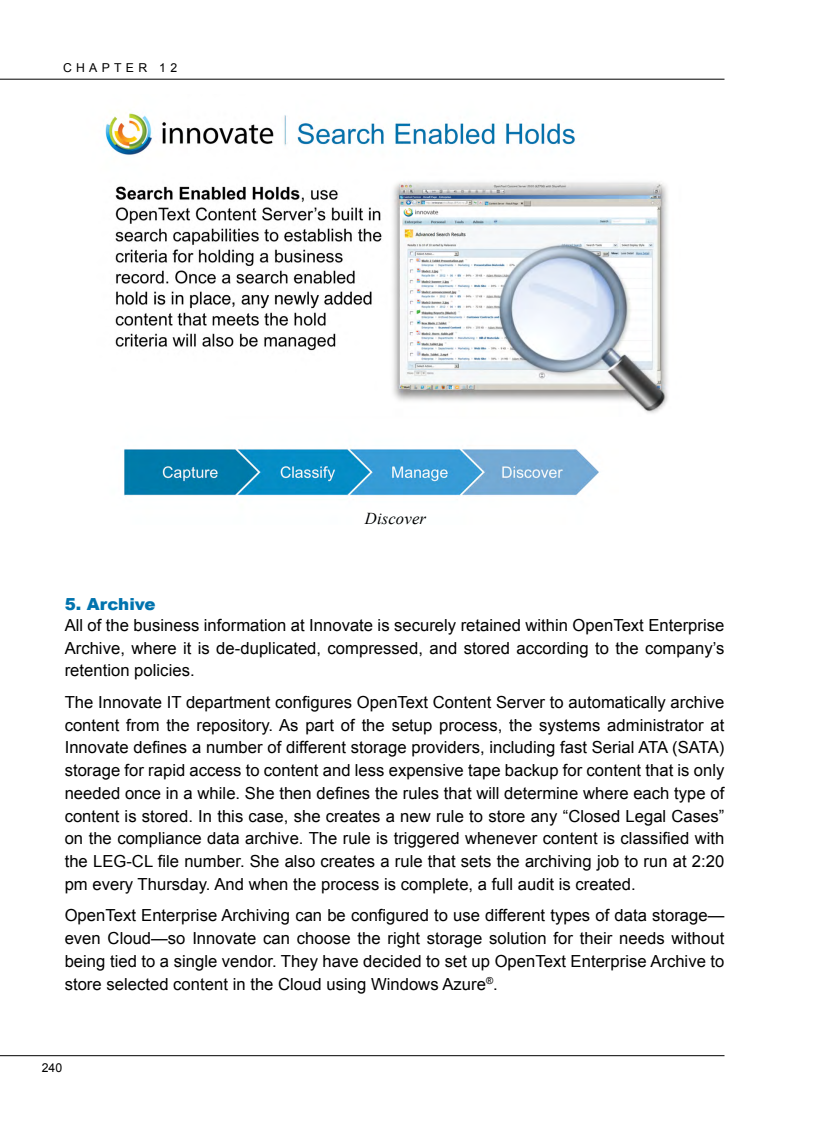
<style>
.page{position:relative;width:819px;height:1134px;background:#fff}
.page>*{position:absolute;margin:0;border:0;box-sizing:border-box;transform-origin:0 0}
.Body{font:16.62px/22.8px "Arial";color:#000;text-align:justify}
.t1{font:900 16.62px "Arial";color:#0073ae}
.t2{font:italic 16.62px "Times New Roman";letter-spacing:.01em;color:#000}
.t3{font:12.25px "Arial";letter-spacing:.35em;color:#000}
</style>
<div class="page">
<hr style="left:0;top:79px;width:724px;height:1px;background:#000">
<hr style="left:0;top:1055px;width:724px;height:1px;background:#000">
<img style="left:105px;top:113px;width:563px;height:384px">
<p class="t3" style="left:63px;top:60px;width:116px">CHAPTER 12</p>
<p class="t2" style="left:365px;top:507px;width:63px">Discover</p>
<h4 class="t1" style="left:65px;top:592px;width:93px">5. Archive</h4>
<p class="Body" style="left:65px;top:614px;width:661px">All of the business information at Innovate is securely retained within OpenText Enterprise Archive, where it is de-duplicated, compressed, and stored according to the company’s retention policies.</p>
<p class="Body" style="left:65px;top:691px;width:661px">The Innovate IT department configures OpenText Content Server to automatically archive content from the repository. As part of the setup process, the systems administrator at Innovate defines a number of different storage providers, including fast Serial ATA (SATA) storage for rapid access to content and less expensive tape backup for content that is only needed once in a while. She then defines the rules that will determine where each type of content is stored. In this case, she creates a new rule to store any “Closed Legal Cases” on the compliance data archive. The rule is triggered whenever content is classified with the LEG-CL file number. She also creates a rule that sets the archiving job to run at 2:20 pm every Thursday. And when the process is complete, a full audit is created.</p>
<p class="Body" style="left:65px;top:904px;width:661px">OpenText Enterprise Archiving can be configured to use different types of data storage— even Cloud—so Innovate can choose the right storage solution for their needs without being tied to a single vendor. They have decided to set up OpenText Enterprise Archive to store selected content in the Cloud using Windows Azure<sup>®</sup>.</p>
<p class="t3" style="left:42px;top:1059px;width:22px">240</p>
</div>
